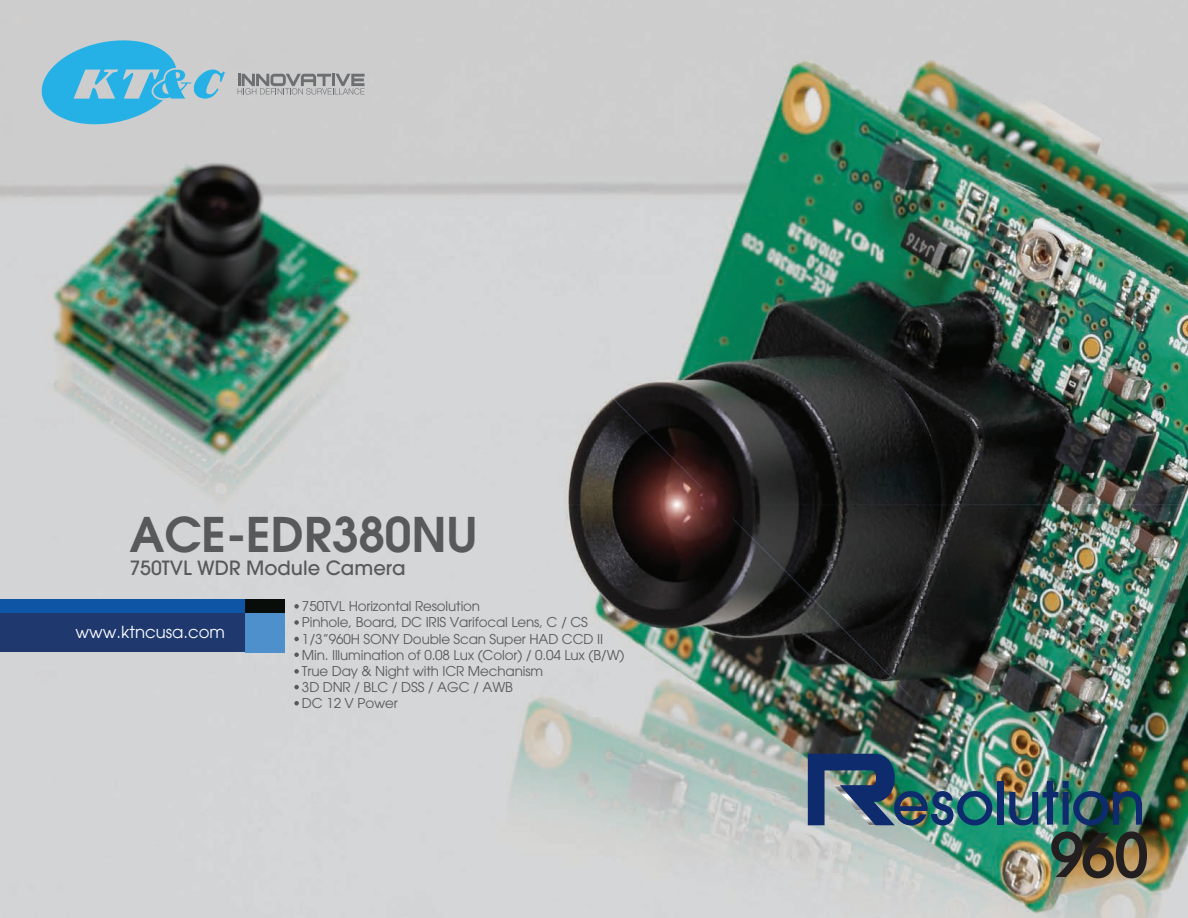
<style>
.page{position:relative;width:1188px;height:918px;background:#fff}
.page>*{position:absolute;margin:0;border:0;box-sizing:border-box;transform-origin:0 0}
.t1{font:600 47.55px "Avant Garde";color:#58595b}
.t2{font:500 19.5px "Avant Garde";color:#58595b}
.t3{font:16.5px "Avant Garde";color:#fff}
.t4{font:13.5px/16.2px "Avant Garde";letter-spacing:-.01em;color:#58595b}
</style>
<div class="page">
<img style="left:0;top:0;width:1188px;height:918px">
<div style="left:0;top:599px;width:245px;height:53px;background:#1f396f"></div>
<div style="left:0;top:599px;width:246px;height:14px;background:#0e55a5"></div>
<div style="left:245px;top:599px;width:40px;height:53px;background:#090d0a"></div>
<div style="left:245px;top:613px;width:40px;height:39px;background:#4e90cc"></div>
<svg style="left:38px;top:35px;width:187px;height:95px;background:#82c0d8"></svg>
<svg style="left:238px;top:74px;width:127px;height:21px;background:#a7a8a9"></svg>
<img style="left:1051px;top:831px;width:96px;height:47px">
<div style="left:997px;top:781px;width:6px;height:44px;background:#0d2b6d"></div>
<img style="left:1009px;top:781px;width:133px;height:44px">
<img style="left:808px;top:754px;width:184px;height:71px">
<svg style="left:294px;top:604px;width:5px;height:5px"></svg>
<svg style="left:294px;top:620px;width:5px;height:5px"></svg>
<svg style="left:294px;top:637px;width:5px;height:4px"></svg>
<svg style="left:294px;top:652px;width:5px;height:5px"></svg>
<svg style="left:294px;top:669px;width:5px;height:5px"></svg>
<svg style="left:294px;top:685px;width:5px;height:4px"></svg>
<svg style="left:294px;top:701px;width:5px;height:4px"></svg>
<h1 class="t1" style="left:129px;top:504px;width:349px">ACE-EDR380NU</h1>
<h2 class="t2" style="left:129px;top:556px;width:278px">750TVL WDR Module Camera</h2>
<p class="t3" style="left:75px;top:622px;width:151px">www.ktncusa.com</p>
<p class="t3" style="left:46px;top:623px;width:151px">www.ktncusa.com</p>
<p class="t4" style="left:302px;top:598px;width:324px">750TVL Horizontal Resolution<br>Pinhole, Board, DC IRIS Varifocal Lens, C / CS 1/3”960H SONY Double Scan Super HAD CCD II Min. Illumination of 0.08 Lux (Color) / 0.04 Lux (B/W)<br>True Day &amp; Night with ICR Mechanism<br>3D DNR / BLC / DSS / AGC / AWB<br>DC 12 V Power</p>
</div>
